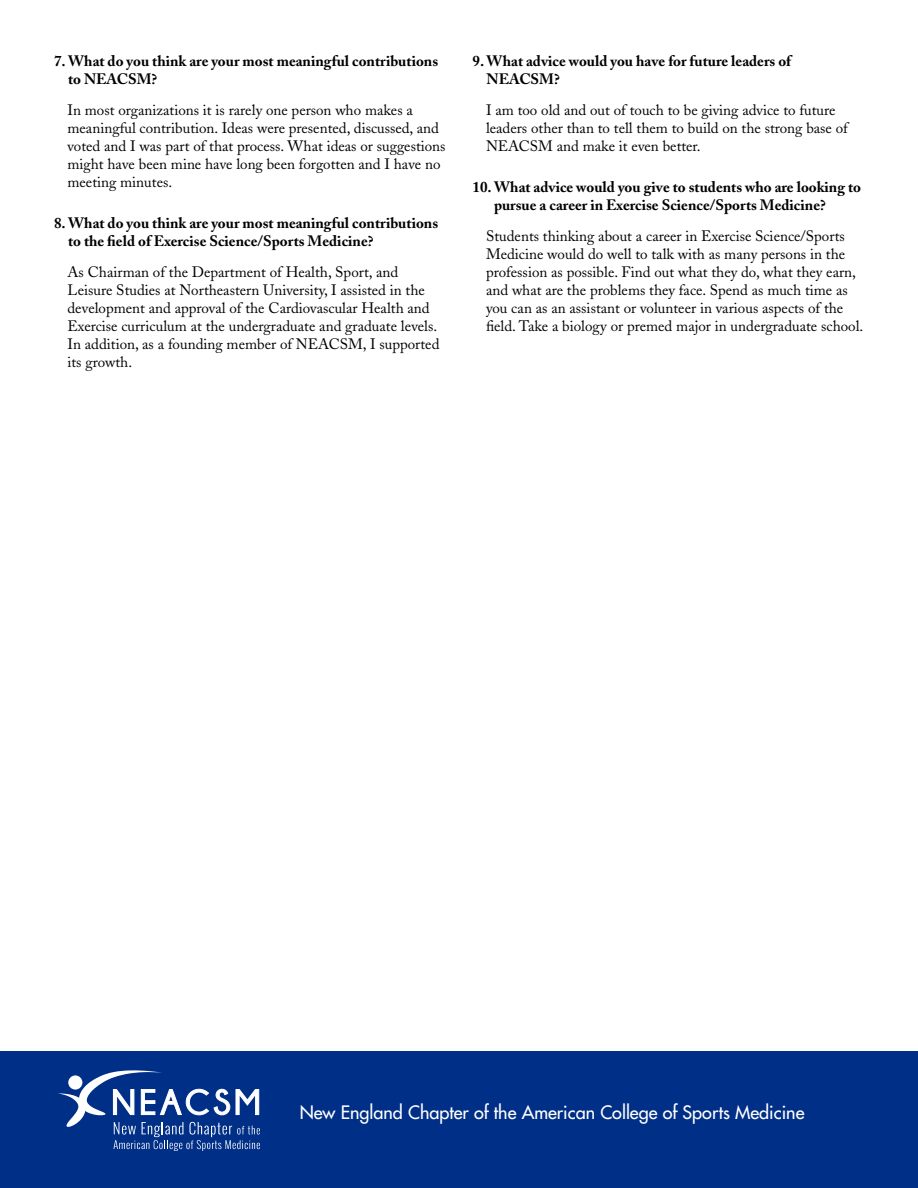
<style>
.page{position:relative;width:918px;height:1188px;background:#fff}
.page>*{position:absolute;margin:0;border:0;box-sizing:border-box;transform-origin:0 0}
.t1{font:18px "Futura";color:#fff}
.t2{font:15px/18px "Adobe Caslon";color:#000}
.t3{font:700 15px/18px "Adobe Caslon";color:#000}
</style>
<div class="page">
<div style="left:0;top:1053px;width:918px;height:135px;background:#002f87"></div>
<svg style="left:58px;top:1070px;width:202px;height:81px"></svg>
<p class="t3" style="left:68px;top:52px;width:372px;text-indent:-14px">7. What do you think are your most meaningful contributions to NEACSM?</p>
<p class="t2" style="left:68px;top:101px;width:380px">In most organizations it is rarely one person who makes a meaningful contribution. Ideas were presented, discussed, and voted and I was part of that process. What ideas or suggestions might have been mine have long been forgotten and I have no meeting minutes.</p>
<p class="t3" style="left:68px;top:214px;width:372px;text-indent:-14px">8. What do you think are your most meaningful contributions to the field of Exercise Science/Sports Medicine?</p>
<p class="t2" style="left:68px;top:263px;width:374px">As Chairman of the Department of Health, Sport, and Leisure Studies at Northeastern University, I assisted in the development and approval of the Cardiovascular Health and Exercise curriculum at the undergraduate and graduate levels.<br>In addition, as a founding member of NEACSM, I supported its growth.</p>
<p class="t3" style="left:487px;top:52px;width:306px;text-indent:-14px">9. What advice would you have for future leaders of<br>NEACSM?</p>
<p class="t2" style="left:486px;top:101px;width:363px">I am too old and out of touch to be giving advice to future leaders other than to tell them to build on the strong base of<br>NEACSM and make it even better.</p>
<p class="t3" style="left:494px;top:178px;width:368px;text-indent:-22px">10. What advice would you give to students who are looking to pursue a career in Exercise Science/Sports Medicine?</p>
<p class="t2" style="left:486px;top:227px;width:379px">Students thinking about a career in Exercise Science/Sports Medicine would do well to talk with as many persons in the profession as possible. Find out what they do, what they earn, and what are the problems they face. Spend as much time as you can as an assistant or volunteer in various aspects of the field. Take a biology or premed major in undergraduate school.</p>
<p class="t1" style="left:300px;top:1101px;width:506px">New England Chapter of the American College of Sports Medicine</p>
</div>
